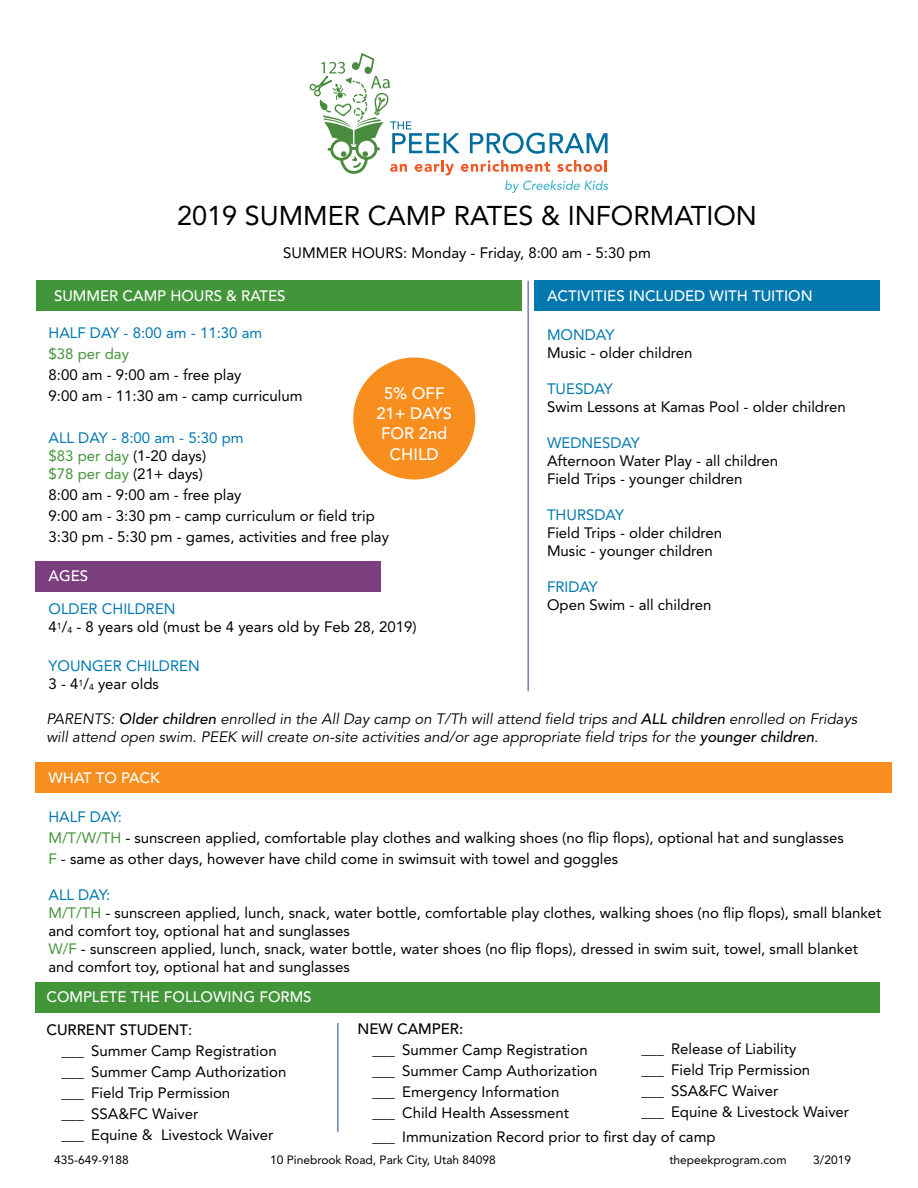
<style>
.page{position:relative;width:918px;height:1188px;background:#fff}
.page>*{position:absolute;margin:0;border:0;box-sizing:border-box;transform-origin:0 0}
.t1{font:27px "Avenir";color:#000}
.t2{font:500 16.5px/19.8px "Avenir";color:#fff;text-align:center}
.t3{font:15px/21px "Avenir";color:#000}
.t4{font:italic 15px/18px "Avenir";color:#000}
.t5{font:15px/18px "Avenir";color:#0078ae}
.t6{font:500 15px "Avenir";color:#fff}
.t7{font:500 15px "Avenir";color:#000}
.t8{font:15px "Avenir";color:#439539}
.t9{font:12px "Avenir";color:#000}
.s1{color:#439539}
.s2{color:#000}
.s3{color:#0078ae}
.s4{font-size:8.7px}
.s5{font-size:8.7px;color:#000}
.s6{font-weight:500}
</style>
<div class="page">
<div style="left:36px;top:562px;width:345px;height:30px;background:#7b3f7f"></div>
<div style="left:36px;top:762px;width:856px;height:30px;background:#f78e1e"></div>
<div style="left:36px;top:281px;width:486px;height:30px;background:#439539"></div>
<div style="left:535px;top:281px;width:345px;height:30px;background:#0078ae"></div>
<hr style="left:528px;top:281px;width:1px;height:410px;background:#25408f">
<div style="left:36px;top:982px;width:844px;height:31px;background:#439539"></div>
<hr style="left:338px;top:1023px;width:1px;height:109px;background:#25408f">
<div style="left:353px;top:357px;width:122px;height:123px;background:#f78e1e;border-radius:50%"></div>
<svg style="left:309px;top:53px;width:299px;height:140px"></svg>
<h1 class="t1" style="left:177px;top:200px;width:581px">2019 SUMMER CAMP RATES &amp; INFORMATION</h1>
<p class="t3" style="left:283px;top:242px;width:369px">SUMMER HOURS: Monday - Friday, 8:00 am - 5:30 pm</p>
<p class="t6" style="left:54px;top:287px;width:233px">SUMMER CAMP HOURS &amp; RATES</p>
<p class="t6" style="left:547px;top:287px;width:267px">ACTIVITIES INCLUDED WITH TUITION</p>
<p class="t5" style="left:547px;top:326px;width:69px">MONDAY</p>
<p class="t3" style="left:547px;top:343px;width:147px">Music - older children</p>
<p class="t5" style="left:547px;top:380px;width:67px">TUESDAY</p>
<p class="t3" style="left:547px;top:397px;width:300px">Swim Lessons at Kamas Pool - older children</p>
<p class="t5" style="left:547px;top:434px;width:94px">WEDNESDAY</p>
<p class="t3" style="left:547px;top:452px;width:233px;line-height:18px">Afternoon Water Play - all children<br>Field Trips - younger children</p>
<p class="t5" style="left:547px;top:506px;width:78px">THURSDAY</p>
<p class="t3" style="left:547px;top:524px;width:177px;line-height:18px">Field Trips - older children<br>Music - younger children</p>
<p class="t5" style="left:547px;top:578px;width:52px">FRIDAY</p>
<p class="t3" style="left:547px;top:595px;width:166px">Open Swim - all children</p>
<p class="t5" style="left:49px;top:324px;width:215px">HALF DAY - 8:00 am - 11:30 am</p>
<p class="t8" style="left:49px;top:346px;width:82px">$38 per day</p>
<p class="t3" style="left:49px;top:365px;width:256px">8:00 am - 9:00 am - free play<br>9:00 am - 11:30 am - camp curriculum</p>
<p class="t5" style="left:49px;top:429px;width:197px">ALL DAY - 8:00 am - 5:30 pm <span class="s1">$83 per day</span> <span class="s2">(1-20 days)<br></span><span class="s1">$78 per day</span> <span class="s2">(21+ days)</span></p>
<p class="t3" style="left:49px;top:485px;width:342px">8:00 am - 9:00 am - free play<br>9:00 am - 3:30 pm - camp curriculum or field trip<br>3:30 pm - 5:30 pm - games, activities and free play</p>
<p class="t6" style="left:49px;top:568px;width:41px">AGES</p>
<p class="t3" style="left:49px;top:600px;width:369px;line-height:18px"><span class="s3">OLDER CHILDREN<br></span>4<sup>1</sup>/<span class="s4">4</span> - 8 years old (must be 4 years old by Feb 28, 2019)</p>
<p class="t5" style="left:49px;top:657px;width:153px">YOUNGER CHILDREN<br><span class="s2">3 - 4</span><sup>1</sup><span class="s2">/</span><span class="s5">4</span> <span class="s2">year olds</span></p>
<p class="t4" style="left:46px;top:711px;width:812px">PARENTS: <span class="s6">Older children</span> enrolled in the All Day camp on T/Th will attend field trips and <span class="s6">ALL children</span> enrolled on Fridays will attend open swim. PEEK will create on-site activities and/or age appropriate field trips for the <span class="s6">younger children</span>.</p>
<p class="t2" style="left:376px;top:384px;width:77px">5% OFF<br>21+ DAYS<br>FOR 2nd</p>
<p class="t2" style="left:390px;top:445px;width:51px">CHILD</p>
<p class="t6" style="left:48px;top:769px;width:113px">WHAT TO PACK</p>
<p class="t3" style="left:48px;top:806px;width:797px"><span class="s3">HALF DAY:<br></span><span class="s1">M/T/W/TH</span> - sunscreen applied, comfortable play clothes and walking shoes (no flip flops), optional hat and sunglasses<br><span class="s1">F</span> - same as other days, however have child come in swimsuit with towel and goggles</p>
<p class="t3" style="left:48px;top:886px;width:835px;line-height:18px"><span class="s3">ALL DAY:<br></span><span class="s1">M/T/TH</span> - sunscreen applied, lunch, snack, water bottle, comfortable play clothes, walking shoes (no flip flops), small blanket and comfort toy, optional hat and sunglasses<br><span class="s1">W/F</span> - sunscreen applied, lunch, snack, water bottle, water shoes (no flip flops), dressed in swim suit, towel, small blanket and comfort toy, optional hat and sunglasses</p>
<p class="t6" style="left:46px;top:988px;width:267px">COMPLETE THE FOLLOWING FORMS</p>
<p class="t3" style="left:61px;top:1019px;width:227px;text-indent:-15px"><span class="s6">CURRENT STUDENT</span>:<br>___ Summer Camp Registration ___ Summer Camp Authorization ___ Field Trip Permission<br>___ SSA&amp;FC Waiver<br>___ Equine &amp; Livestock Waiver</p>
<p class="t7" style="left:357px;top:1020px;width:107px">NEW CAMPER:</p>
<p class="t3" style="left:372px;top:1040px;width:227px">___ Summer Camp Registration ___ Summer Camp Authorization ___ Emergency Information<br>___ Child Health Assessment</p>
<p class="t3" style="left:372px;top:1127px;width:345px">___ Immunization Record prior to first day of camp</p>
<p class="t3" style="left:641px;top:1039px;width:209px">___ Release of Liability<br>___ Field Trip Permission<br>___ SSA&amp;FC Waiver<br>___ Equine &amp; Livestock Waiver</p>
<p class="t9" style="left:54px;top:1152px;width:76px">435-649-9188</p>
<p class="t9" style="left:270px;top:1152px;width:227px">10 Pinebrook Road, Park City, Utah 84098</p>
<p class="t9" style="left:669px;top:1152px;width:119px">thepeekprogram.com</p>
<p class="t9" style="left:813px;top:1152px;width:39px">3/2019</p>
</div>
